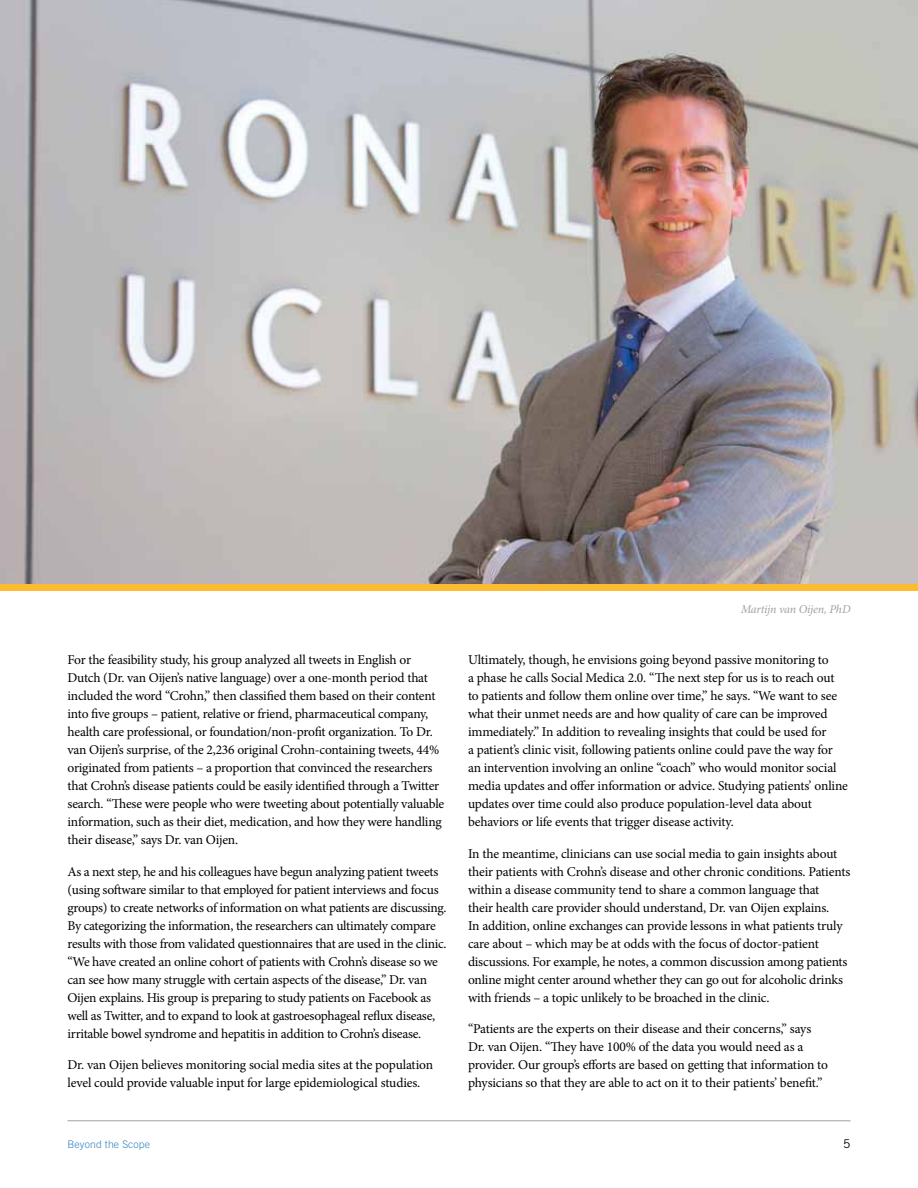
<style>
.page{position:relative;width:918px;height:1188px;background:#fff}
.page>*{position:absolute;margin:0;border:0;box-sizing:border-box;transform-origin:0 0}
.t1{font:13.5px/18px "Minion Pro";letter-spacing:-.015em;color:#000}
.Photo_caption{font:italic 12px "Minion Pro";letter-spacing:-.015em;color:#a2a19d}
.t2{font:12px "Trade Gothic";color:#000}
.t3{font:300 10.5px "Trade Gothic";letter-spacing:.01em;color:#3284bf}
</style>
<div class="page">
<hr style="left:68px;top:1120px;width:782px;height:1px;background:#a2a19d">
<img style="left:0;top:0;width:918px;height:584px">
<div style="left:0;top:584px;width:918px;height:7px;background:#fdbb30"></div>
<p class="t1" style="left:68px;top:651px;width:378px">For the feasibility study, his group analyzed all tweets in English or Dutch (Dr. van Oijen’s native language) over a one-month period that included the word “Crohn,” then classified them based on their content into five groups – patient, relative or friend, pharmaceutical company, health care professional, or foundation/non-profit organization. To Dr. van Oijen’s surprise, of the 2,236 original Crohn-containing tweets, 44% originated from patients – a proportion that convinced the researchers that Crohn’s disease patients could be easily identified through a Twitter search. “These were people who were tweeting about potentially valuable information, such as their diet, medication, and how they were handling their disease,” says Dr. van Oijen.</p>
<p class="t1" style="left:68px;top:863px;width:381px">As a next step, he and his colleagues have begun analyzing patient tweets (using software similar to that employed for patient interviews and focus groups) to create networks of information on what patients are discussing.<br>By categorizing the information, the researchers can ultimately compare results with those from validated questionnaires that are used in the clinic. “We have created an online cohort of patients with Crohn’s disease so we can see how many struggle with certain aspects of the disease,” Dr. van Oijen explains. His group is preparing to study patients on Facebook as well as Twitter, and to expand to look at gastroesophageal reflux disease, irritable bowel syndrome and hepatitis in addition to Crohn’s disease.</p>
<p class="t1" style="left:68px;top:1056px;width:367px">Dr. van Oijen believes monitoring social media sites at the population level could provide valuable input for large epidemiological studies.</p>
<p class="t3" style="left:68px;top:1138px;width:84px">Beyond the Scope</p>
<p class="Photo_caption" style="left:741px;top:601px;width:111px">Martijn van Oijen, PhD</p>
<p class="t1" style="left:468px;top:651px;width:382px">Ultimately, though, he envisions going beyond passive monitoring to<br>a phase he calls Social Medica 2.0. “The next step for us is to reach out to patients and follow them online over time,” he says. “We want to see what their unmet needs are and how quality of care can be improved immediately.” In addition to revealing insights that could be used for<br>a patient’s clinic visit, following patients online could pave the way for an intervention involving an online “coach” who would monitor social media updates and offer information or advice. Studying patients’ online updates over time could also produce population-level data about behaviors or life events that trigger disease activity.</p>
<p class="t1" style="left:468px;top:845px;width:384px">In the meantime, clinicians can use social media to gain insights about their patients with Crohn’s disease and other chronic conditions. Patients within a disease community tend to share a common language that<br>their health care provider should understand, Dr. van Oijen explains.<br>In addition, online exchanges can provide lessons in what patients truly care about – which may be at odds with the focus of doctor-patient discussions. For example, he notes, a common discussion among patients online might center around whether they can go out for alcoholic drinks with friends – a topic unlikely to be broached in the clinic.</p>
<p class="t1" style="left:468px;top:1020px;width:362px">“Patients are the experts on their disease and their concerns,” says Dr. van Oijen. “They have 100% of the data you would need as a provider. Our group’s efforts are based on getting that information to physicians so that they are able to act on it to their patients’ benefit.”</p>
<p class="t2" style="left:843px;top:1136px;width:9px">5</p>
</div>
